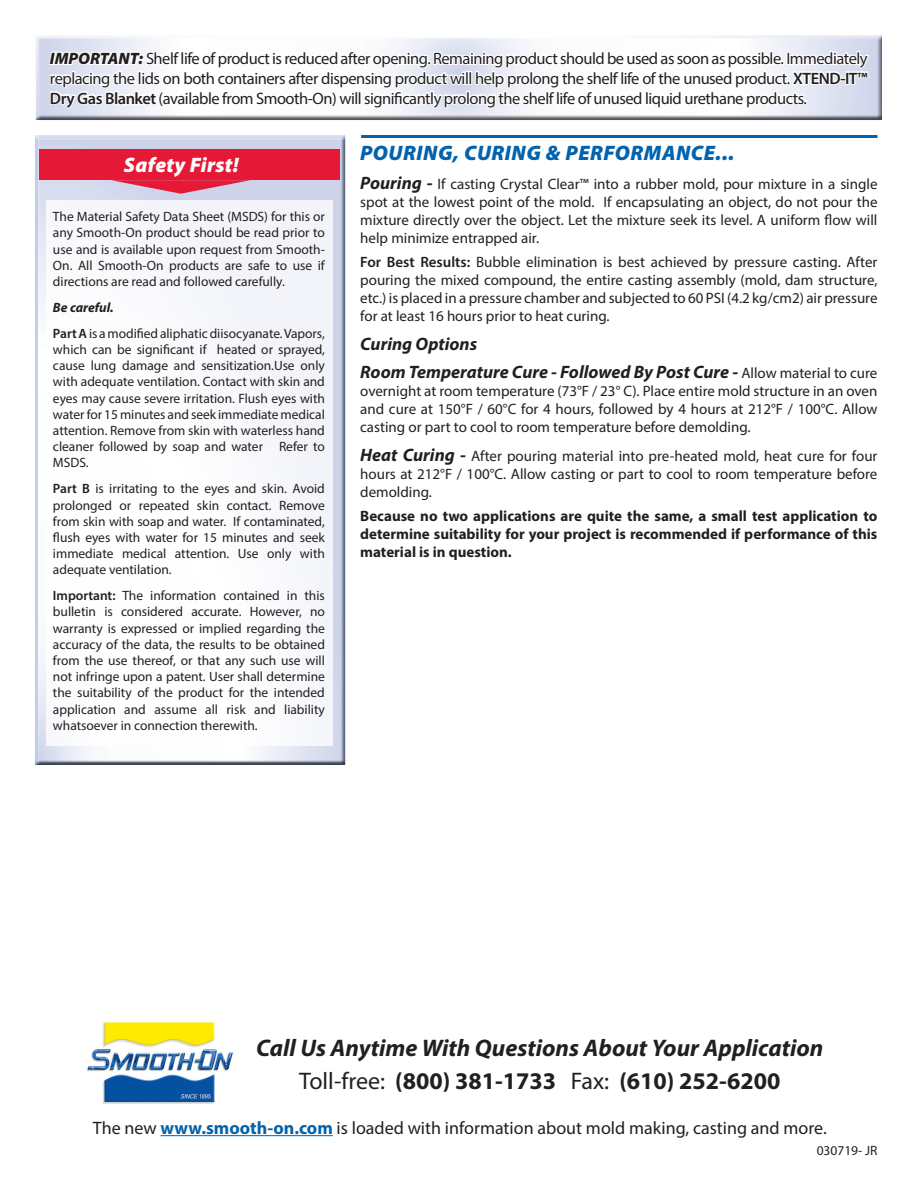
<style>
.page{position:relative;width:918px;height:1188px;background:#fff}
.page>*{position:absolute;margin:0;border:0;box-sizing:border-box;transform-origin:0 0}
.t1{font:italic 700 24px "Myriad Pro";color:#231f20}
.t2{font:700 24px "Myriad Pro";color:#231f20}
.t3{font:italic 900 21px "Myriad Pro";letter-spacing:.025em;color:#0162ae}
.t4{font:italic 900 21px "Myriad Pro";letter-spacing:.01em;color:#fff}
.t5{font:18px "Myriad Pro";color:#231f20}
.t6{font:italic 700 18px "Myriad Pro";color:#231f20}
.t7{font:16.5px/19.8px "Myriad Pro";letter-spacing:-.03em;color:#231f20;text-align:justify}
.t8{font:15px/18px "Myriad Pro";color:#231f20;text-align:justify}
.t9{font:700 15px/18px "Myriad Pro";color:#231f20;text-align:justify}
.t10{font:13.5px/16.2px "Myriad Pro";letter-spacing:-.005em;color:#231f20;text-align:justify}
.t11{font:italic 700 13.5px "Myriad Pro";letter-spacing:-.005em;color:#231f20}
.s1{font-weight:900;font-style:italic}
.s2{font-weight:600}
.s3{font-weight:700;font-style:italic;font-size:18px}
.s4{font-weight:400;font-style:normal;font-size:15px}
.s5{font-weight:400}
.s6{font-weight:700;color:#0162ae}
</style>
<div class="page">
<img style="left:87px;top:1022px;width:146px;height:82px">
<hr style="left:161px;top:1135px;width:172px;height:1px;background:#0162ae">
<div style="left:31px;top:134px;width:317px;height:632px;background:#231f20;opacity:.75"></div>
<div style="left:46px;top:200px;width:287px;height:546px;background:#fff"></div>
<div style="left:39px;top:149px;width:301px;height:31px;background:#e51836"></div>
<div style="left:35px;top:34px;width:847px;height:86px;background:#231f20;opacity:.75"></div>
<svg style="left:47px;top:34px;width:824px;height:160px"></svg>
<hr style="left:361px;top:135px;width:517px;height:3px;background:#0162ae">
<p class="t7" style="left:50px;top:48px;width:819px"><span class="s1">IMPORTANT:</span> Shelf life of product is reduced after opening. Remaining product should be used as soon as possible. Immediately replacing the lids on both containers after dispensing product will help prolong the shelf life of the unused product. <span class="s2">XTEND-IT™ Dry Gas Blanket</span> (available from Smooth-On) will significantly prolong the shelf life of unused liquid urethane products.</p>
<p class="t4" style="left:124px;top:151px;width:116px">Safety First!</p>
<p class="t10" style="left:53px;top:208px;width:273px">The Material Safety Data Sheet (MSDS) for this or any Smooth-On product should be read prior to use and is available upon request from Smooth-On. All Smooth-On products are safe to use if directions are read and followed carefully.</p>
<p class="t11" style="left:53px;top:299px;width:62px">Be careful.</p>
<p class="t10" style="left:53px;top:325px;width:273px"><span class="s2">Part A</span> is a modified aliphatic diisocyanate. Vapors, which can be significant if heated or sprayed, cause lung damage and sensitization.Use only with adequate ventilation. Contact with skin and eyes may cause severe irritation. Flush eyes with water for 15 minutes and seek immediate medical attention. Remove from skin with waterless hand cleaner followed by soap and water Refer to MSDS.</p>
<p class="t10" style="left:53px;top:481px;width:273px"><span class="s2">Part B</span> is irritating to the eyes and skin. Avoid prolonged or repeated skin contact. Remove from skin with soap and water. If contaminated, flush eyes with water for 15 minutes and seek immediate medical attention. Use only with adequate ventilation.</p>
<p class="t10" style="left:53px;top:587px;width:273px"><span class="s2">Important:</span> The information contained in this bulletin is considered accurate. However, no warranty is expressed or implied regarding the accuracy of the data, the results to be obtained from the use thereof, or that any such use will not infringe upon a patent. User shall determine the suitability of the product for the intended application and assume all risk and liability whatsoever in connection therewith.</p>
<p class="t3" style="left:360px;top:139px;width:376px">POURING, CURING &amp; PERFORMANCE...</p>
<p class="t8" style="left:360px;top:174px;width:519px"><span class="s3">Pouring -</span> If casting Crystal Clear™ into a rubber mold, pour mixture in a single spot at the lowest point of the mold. If encapsulating an object, do not pour the mixture directly over the object. Let the mixture seek its level. A uniform flow will help minimize entrapped air.</p>
<p class="t8" style="left:360px;top:253px;width:519px"><span class="s2">For Best Results:</span> Bubble elimination is best achieved by pressure casting. After pouring the mixed compound, the entire casting assembly (mold, dam structure, etc.) is placed in a pressure chamber and subjected to 60 PSI (4.2 kg/cm2) air pressure for at least 16 hours prior to heat curing.</p>
<p class="t6" style="left:360px;top:332px;width:118px">Curing Options</p>
<p class="t6" style="left:360px;top:360px;width:519px">Room Temperature Cure - Followed By Post Cure - <span class="s4">Allow material to cure</span></p>
<p class="t8" style="left:360px;top:382px;width:519px">overnight at room temperature (73°F / 23° C). Place entire mold structure in an oven and cure at 150°F / 60°C for 4 hours, followed by 4 hours at 212°F / 100°C. Allow casting or part to cool to room temperature before demolding.</p>
<p class="t8" style="left:360px;top:446px;width:519px"><span class="s3">Heat Curing -</span> After pouring material into pre-heated mold, heat cure for four hours at 212°F / 100°C. Allow casting or part to cool to room temperature before demolding.</p>
<p class="t9" style="left:360px;top:507px;width:519px">Because no two applications are quite the same, a small test application to determine suitability for your project is recommended if performance of this material is in question.</p>
<p class="t1" style="left:256px;top:1032px;width:569px">Call Us Anytime With Questions About Your Application</p>
<p class="t2" style="left:299px;top:1065px;width:483px"><span class="s5">Toll-free:</span> (800) 381-1733 <span class="s5">Fax:</span> (610) 252-6200</p>
<p class="t5" style="left:93px;top:1117px;width:735px">The new <span class="s6">www.smooth-on.com</span> is loaded with information about mold making, casting and more.</p>
<p class="t10" style="left:817px;top:1143px;width:62px">030719- JR</p>
</div>
